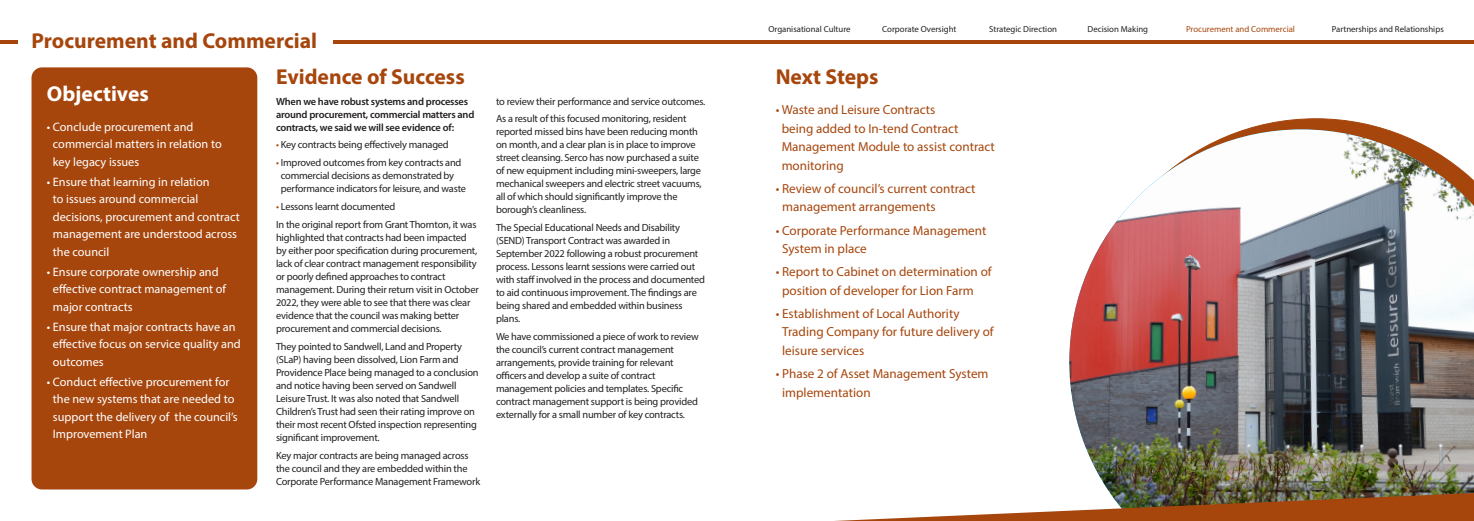
<style>
.page{position:relative;width:1474px;height:521px;background:#fff}
.page>*{position:absolute;margin:0;border:0;box-sizing:border-box;transform-origin:0 0}
.t1{font:700 21.61px "Myriad Pro";color:#a6460d}
.t2{font:700 21.61px "Myriad Pro";color:#fff}
.t3{font:13.12px/18.4px "Myriad Pro";color:#a6460d}
.t4{font:12.25px/17.5px "Myriad Pro";color:#fff}
.t5{font:10.41px/13px "Myriad Pro";letter-spacing:-.02em;color:#231f20}
.t6{font:600 10.41px/13px "Myriad Pro";letter-spacing:-.02em;color:#231f20}
.t7{font:8.75px "Myriad Pro";color:#231f20}
.t8{font:8.75px "Myriad Pro";color:#a6460d}
.s1{color:#a6460d}
</style>
<div class="page">
<hr style="left:333px;top:40px;width:1140px;height:3px;background:#a6460d">
<hr style="left:0;top:40px;width:18px;height:3px;background:#a6460d">
<div style="left:32px;top:67px;width:225px;height:422px;background:#a6460d;border-radius:10px"></div>
<svg style="left:1246px;top:118px;width:140px;height:11px"></svg>
<img style="left:1069px;top:129px;width:404px;height:364px">
<img style="left:834px;top:493px;width:639px;height:28px">
<p class="t1" style="left:32px;top:26px;width:287px">Procurement and Commercial</p>
<p class="t2" style="left:47px;top:80px;width:104px">Objectives</p>
<p class="t4" style="left:53px;top:118px;width:170px;text-indent:-6px">• Conclude procurement and commercial matters in relation to key legacy issues</p>
<p class="t4" style="left:53px;top:173px;width:188px;text-indent:-6px">• Ensure that learning in relation<br>to issues around commercial decisions, procurement and contract management are understood across the council</p>
<p class="t4" style="left:53px;top:263px;width:175px;text-indent:-6px">• Ensure corporate ownership and effective contract management of major contracts</p>
<p class="t4" style="left:53px;top:318px;width:189px;text-indent:-6px">• Ensure that major contracts have an effective focus on service quality and outcomes</p>
<p class="t4" style="left:53px;top:373px;width:186px;text-indent:-6px">• Conduct effective procurement for the new systems that are needed to support the delivery of the council’s<br>Improvement Plan</p>
<p class="t1" style="left:276px;top:62px;width:190px">Evidence of Success</p>
<p class="t6" style="left:276px;top:94px;width:200px">When we have robust systems and processes around procurement, commercial matters and contracts, we said we will see evidence of:</p>
<p class="t5" style="left:276px;top:138px;width:174px"><span class="s1">•</span> Key contracts being effectively managed</p>
<p class="t5" style="left:281px;top:156px;width:187px;text-indent:-5px"><span class="s1">•</span> Improved outcomes from key contracts and commercial decisions as demonstrated by performance indicators for leisure, and waste</p>
<p class="t5" style="left:276px;top:200px;width:121px"><span class="s1">•</span> Lessons learnt documented</p>
<p class="t5" style="left:276px;top:218px;width:204px">In the original report from Grant Thornton, it was highlighted that contracts had been impacted by either poor specification during procurement, lack of clear contract management responsibility or poorly defined approaches to contract management. During their return visit in October 2022, they were able to see that there was clear evidence that the council was making better procurement and commercial decisions.</p>
<p class="t5" style="left:276px;top:340px;width:204px">They pointed to Sandwell, Land and Property (SLaP) having been dissolved, Lion Farm and Providence Place being managed to a conclusion and notice having been served on Sandwell Leisure Trust. It was also noted that Sandwell Children’s Trust had seen their rating improve on their most recent Ofsted inspection representing significant improvement.</p>
<p class="t5" style="left:276px;top:449px;width:206px">Key major contracts are being managed across the council and they are embedded within the<br>Corporate Performance Management Framework</p>
<p class="t5" style="left:496px;top:94px;width:211px">to review their performance and service outcomes.</p>
<p class="t5" style="left:496px;top:112px;width:207px">As a result of this focused monitoring, resident reported missed bins have been reducing month on month, and a clear plan is in place to improve street cleansing. Serco has now purchased a suite of new equipment including mini-sweepers, large mechanical sweepers and electric street vacuums, all of which should significantly improve the borough’s cleanliness.</p>
<p class="t5" style="left:496px;top:221px;width:210px">The Special Educational Needs and Disability (SEND) Transport Contract was awarded in September 2022 following a robust procurement process. Lessons learnt sessions were carried out with staff involved in the process and documented to aid continuous improvement. The findings are being shared and embedded within business plans.</p>
<p class="t5" style="left:496px;top:330px;width:204px">We have commissioned a piece of work to review the council’s current contract management arrangements, provide training for relevant officers and develop a suite of contract management policies and templates. Specific contract management support is being provided externally for a small number of key contracts.</p>
<p class="t7" style="left:768px;top:23px;width:83px">Organisational Culture</p>
<p class="t7" style="left:882px;top:23px;width:76px">Corporate Oversight</p>
<p class="t7" style="left:989px;top:23px;width:69px">Strategic Direction</p>
<p class="t7" style="left:1087px;top:23px;width:62px">Decision Making</p>
<p class="t8" style="left:1186px;top:23px;width:110px">Procurement and Commercial</p>
<p class="t7" style="left:1331px;top:23px;width:114px">Partnerships and Relationships</p>
<p class="t1" style="left:775px;top:62px;width:104px">Next Steps</p>
<p class="t3" style="left:781px;top:101px;width:215px;text-indent:-6px">• Waste and Leisure Contracts<br>being added to In-tend Contract<br>Management Module to assist contract monitoring</p>
<p class="t3" style="left:782px;top:179px;width:195px;text-indent:-6px">• Review of council’s current contract management arrangements</p>
<p class="t3" style="left:782px;top:221px;width:206px;text-indent:-6px">• Corporate Performance Management<br>System in place</p>
<p class="t3" style="left:782px;top:262px;width:211px;text-indent:-6px">• Report to Cabinet on determination of position of developer for Lion Farm</p>
<p class="t3" style="left:782px;top:304px;width:213px;text-indent:-6px">• Establishment of Local Authority<br>Trading Company for future delivery of leisure services</p>
<p class="t3" style="left:782px;top:364px;width:208px;text-indent:-6px">• Phase 2 of Asset Management System implementation</p>
</div>
